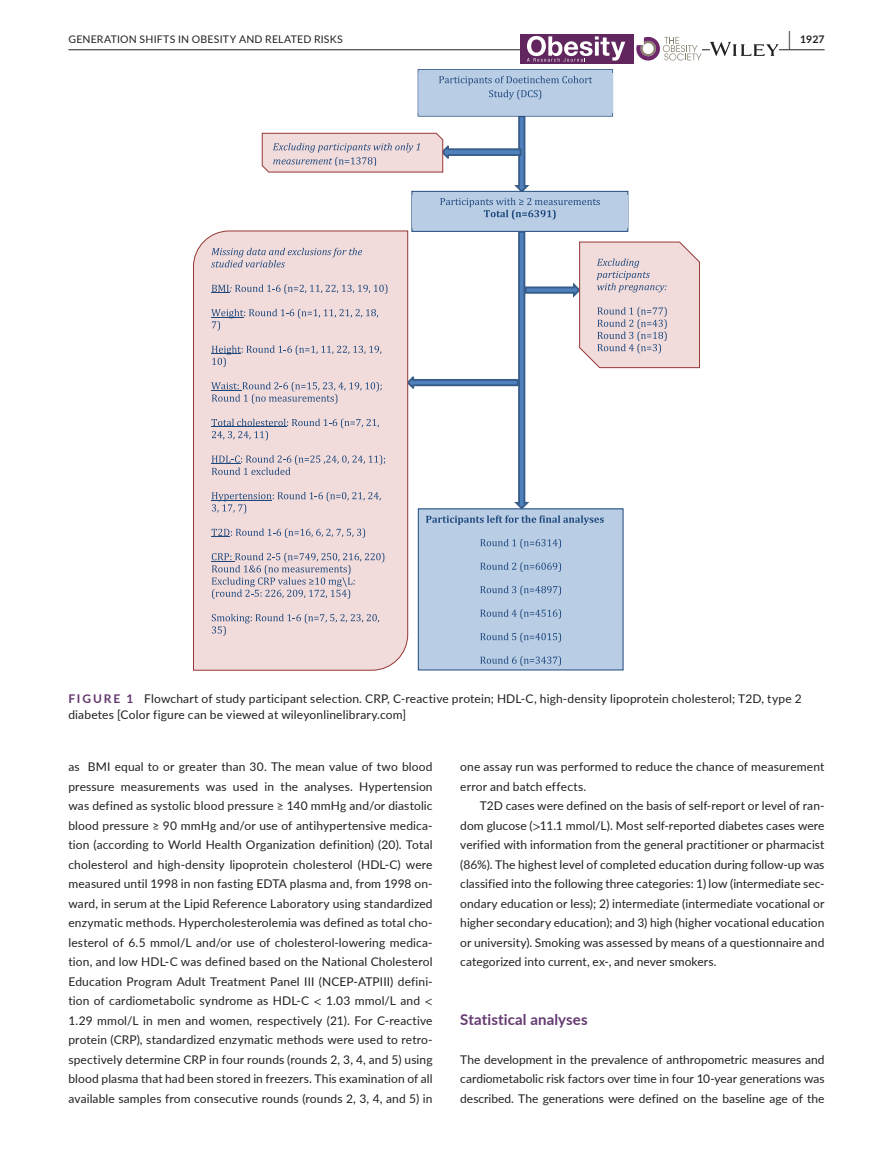
<style>
.page{position:relative;width:893px;height:1174px;background:#fff}
.page>*{position:absolute;margin:0;border:0;box-sizing:border-box;transform-origin:0 0}
.t1{font:700 15px "Lato";letter-spacing:.01em;color:#643970}
.t2{font:12px/19.5px "Lato";letter-spacing:.01em;color:#231f20;text-align:justify}
.t3{font:10.5px "Lato";letter-spacing:.02em;color:#231f20}
.t4{font:700 10.5px "Lato";color:#231f20}
.s1{font-size:19.5px}
.s2{font-weight:700;color:#643970}
.s3{font-family:"STIX"}
</style>
<div class="page">
<hr style="left:68px;top:49px;width:756px;height:1px;background:#231f20">
<div style="left:520px;top:34px;width:181px;height:30px;background:#fff"></div>
<div style="left:520px;top:34px;width:114px;height:30px;background:#61265d"></div>
<svg style="left:527px;top:36px;width:98px;height:26px"></svg>
<svg style="left:636px;top:37px;width:65px;height:24px"></svg>
<svg style="left:710px;top:42px;width:69px;height:14px"></svg>
<div style="left:412px;top:191px;width:216px;height:41px;background:#b9cde5;border:1px solid #1f497d"></div>
<img style="left:412px;top:195px;width:215px;height:32px">
<div style="left:418px;top:509px;width:205px;height:161px;background:#b9cde5"></div>
<svg style="left:480px;top:539px;width:81px;height:9px"></svg>
<svg style="left:480px;top:562px;width:81px;height:10px"></svg>
<svg style="left:480px;top:586px;width:81px;height:9px"></svg>
<svg style="left:480px;top:609px;width:81px;height:10px"></svg>
<svg style="left:480px;top:633px;width:81px;height:9px"></svg>
<svg style="left:480px;top:656px;width:81px;height:10px"></svg>
<div style="left:193px;top:230px;width:215px;height:440px;background:#f2dcdb"></div>
<svg style="left:211px;top:248px;width:151px;height:19px;background:#d4c7cd"></svg>
<svg style="left:211px;top:284px;width:176px;height:10px;background:#cdc2ca"></svg>
<svg style="left:211px;top:309px;width:167px;height:21px;background:#deced2"></svg>
<hr style="left:211px;top:353px;width:30px;height:1px;background:#1f497d">
<svg style="left:212px;top:345px;width:169px;height:22px;background:#deced2"></svg>
<svg style="left:211px;top:382px;width:171px;height:22px;background:#d3c6cd"></svg>
<svg style="left:211px;top:419px;width:168px;height:21px;background:#d7c9cf"></svg>
<svg style="left:211px;top:455px;width:174px;height:20px;background:#d5c8ce"></svg>
<hr style="left:211px;top:500px;width:61px;height:1px;background:#1f497d">
<svg style="left:212px;top:492px;width:169px;height:21px;background:#dacbd0"></svg>
<svg style="left:211px;top:528px;width:154px;height:10px;background:#cdc2ca"></svg>
<svg style="left:211px;top:553px;width:173px;height:46px;background:#d5c7ce"></svg>
<svg style="left:212px;top:614px;width:167px;height:21px;background:#dfced2"></svg>
<svg style="left:262px;top:69px;width:351px;height:150px"></svg>
<svg style="left:405px;top:230px;width:295px;height:295px"></svg>
<p class="t3" style="left:68px;top:31px;width:276px">GENERATION SHIFTS IN OBESITY AND RELATED RISKS</p>
<p class="t4" style="left:789px;top:31px;width:37px"><span class="s1">|</span> 1927</p>
<p class="t2" style="left:68px;top:689px;width:735px;line-height:16.5px"><span class="s2">FIGURE 1</span> Flowchart of study participant selection. CRP, C-reactive protein; HDL-C, high-density lipoprotein cholesterol; T2D, type 2 diabetes [Color figure can be viewed at wileyonlinelibrary.com]</p>
<p class="t2" style="left:68px;top:756px;width:366px">as BMI equal to or greater than 30. The mean value of two blood pressure measurements was used in the analyses. Hypertension was defined as systolic blood pressure ≥ 140 mmHg and/or diastolic blood pressure ≥ 90 mmHg and/or use of antihypertensive medica&shy;tion (according to World Health Organization definition) (20). Total cholesterol and high-density lipoprotein cholesterol (HDL-C) were measured until 1998 in non fasting EDTA plasma and, from 1998 on&shy;ward, in serum at the Lipid Reference Laboratory using standardized enzymatic methods. Hypercholesterolemia was defined as total cho&shy;lesterol of 6.5 mmol/L and/or use of cholesterol-lowering medica&shy;tion, and low HDL-C was defined based on the National Cholesterol Education Program Adult Treatment Panel III (NCEP-ATPIII) defini&shy;tion of cardiometabolic syndrome as HDL-C <span class="s3">&lt;</span> 1.03 mmol/L and <span class="s3">&lt; </span>1.29 mmol/L in men and women, respectively (21). For C-reactive protein (CRP), standardized enzymatic methods were used to retro&shy;spectively determine CRP in four rounds (rounds 2, 3, 4, and 5) using blood plasma that had been stored in freezers. This examination of all available samples from consecutive rounds (rounds 2, 3, 4, and 5) in</p>
<p class="t2" style="left:460px;top:756px;width:366px">one assay run was performed to reduce the chance of measurement error and batch effects.</p>
<p class="t2" style="left:460px;top:795px;width:366px;text-indent:20px">T2D cases were defined on the basis of self-report or level of ran&shy;dom glucose (<span class="s3">&gt;</span>11.1 mmol/L). Most self-reported diabetes cases were verified with information from the general practitioner or pharmacist (86%). The highest level of completed education during follow-up was classified into the following three categories: 1) low (intermediate sec&shy;ondary education or less); 2) intermediate (intermediate vocational or higher secondary education); and 3) high (higher vocational education or university). Smoking was assessed by means of a questionnaire and categorized into current, ex-, and never smokers.</p>
<p class="t1" style="left:460px;top:1008px;width:129px">Statistical analyses</p>
<p class="t2" style="left:460px;top:1049px;width:366px">The development in the prevalence of anthropometric measures and cardiometabolic risk factors over time in four 10-year generations was described. The generations were defined on the baseline age of the</p>
</div>
